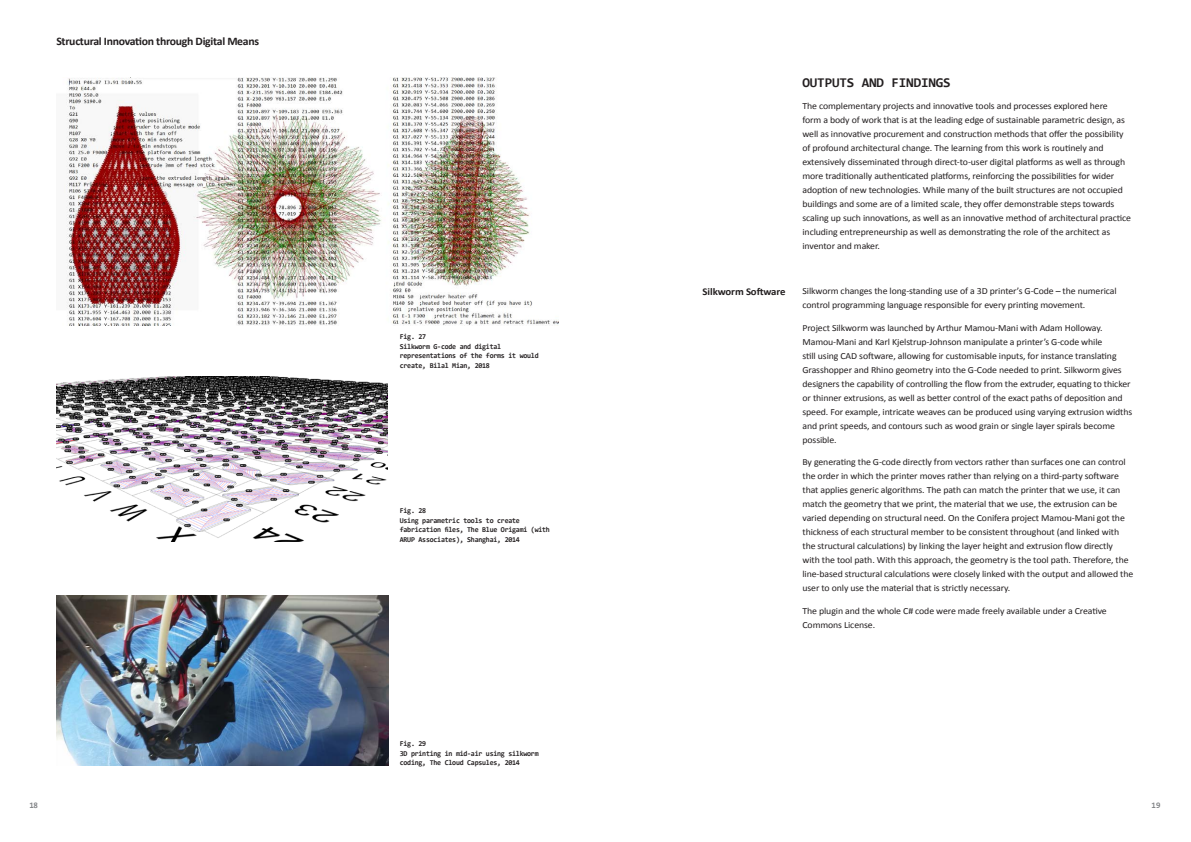
<style>
.page{position:relative;width:1191px;height:842px;background:#fff}
.page>*{position:absolute;margin:0;border:0;box-sizing:border-box;transform-origin:0 0}
.t1{font:700 13.4px "Consolas";letter-spacing:-.01em;color:#231f20}
.t2{font:700 11.5px "Calibri";letter-spacing:-.025em;color:#231f20}
.t3{font:700 10.3px "Calibri";letter-spacing:-.01em;color:#231f20;scale:1.04 1}
.t4{font:9.4px/14px "Calibri";letter-spacing:-.01em;color:#231f20;scale:1.04 1}
.t5{font:700 8.4px "Consolas";color:#808285}
.t6{font:700 7.4px/9.5px "Consolas";letter-spacing:-.03em;color:#231f20}
</style>
<div class="page">
<img style="left:64px;top:77px;width:494px;height:249px">
<img style="left:57px;top:595px;width:331px;height:170px">
<img style="left:57px;top:376px;width:331px;height:166px">
<p class="t2" style="left:56px;top:34px;width:204px">Structural Innovation through Digital Means</p>
<p class="t6" style="left:400px;top:332px;width:140px">Fig. 27<br>Silkworm G-code and digital representations of the forms it would create, Bilal Mian, 2018</p>
<p class="t6" style="left:400px;top:506px;width:151px">Fig. 28<br>Using parametric tools to create fabrication files, The Blue Origami (with<br>ARUP Associates), Shanghai, 2014</p>
<p class="t6" style="left:400px;top:739px;width:140px">Fig. 29<br>3D printing in mid-air using silkworm coding, The Cloud Capsules, 2014</p>
<p class="t3" style="left:702px;top:285px;width:81px">Silkworm Software</p>
<h1 class="t1" style="left:802px;top:74px;width:150px">OUTPUTS AND FINDINGS</h1>
<p class="t4" style="left:802px;top:99px;width:317px">The complementary projects and innovative tools and processes explored here<br>form a body of work that is at the leading edge of sustainable parametric design, as well as innovative procurement and construction methods that offer the possibility of profound architectural change. The learning from this work is routinely and extensively disseminated through direct-to-user digital platforms as well as through more traditionally authenticated platforms, reinforcing the possibilities for wider adoption of new technologies. While many of the built structures are not occupied buildings and some are of a limited scale, they offer demonstrable steps towards scaling up such innovations, as well as an innovative method of architectural practice including entrepreneurship as well as demonstrating the role of the architect as inventor and maker.</p>
<p class="t4" style="left:802px;top:284px;width:303px">Silkworm changes the long-standing use of a 3D printer’s G-Code – the numerical control programming language responsible for every printing movement.</p>
<p class="t4" style="left:802px;top:321px;width:319px">Project Silkworm was launched by Arthur Mamou-Mani with Adam Holloway.<br>Mamou-Mani and Karl Kjelstrup-Johnson manipulate a printer’s G-code while<br>still using CAD software, allowing for customisable inputs, for instance translating Grasshopper and Rhino geometry into the G-Code needed to print. Silkworm gives designers the capability of controlling the flow from the extruder, equating to thicker or thinner extrusions, as well as better control of the exact paths of deposition and speed. For example, intricate weaves can be produced using varying extrusion widths and print speeds, and contours such as wood grain or single layer spirals become possible.</p>
<p class="t4" style="left:802px;top:455px;width:320px">By generating the G-code directly from vectors rather than surfaces one can control the order in which the printer moves rather than relying on a third-party software that applies generic algorithms. The path can match the printer that we use, it can match the geometry that we print, the material that we use, the extrusion can be varied depending on structural need. On the Conifera project Mamou-Mani got the thickness of each structural member to be consistent throughout (and linked with the structural calculations) by linking the layer height and extrusion flow directly<br>with the tool path. With this approach, the geometry is the tool path. Therefore, the line-based structural calculations were closely linked with the output and allowed the user to only use the material that is strictly necessary.</p>
<p class="t4" style="left:802px;top:604px;width:294px">The plugin and the whole C# code were made freely available under a Creative<br>Commons License.</p>
<p class="t5" style="left:30px;top:800px;width:10px">18</p>
<p class="t5" style="left:1151px;top:800px;width:11px">19</p>
</div>
